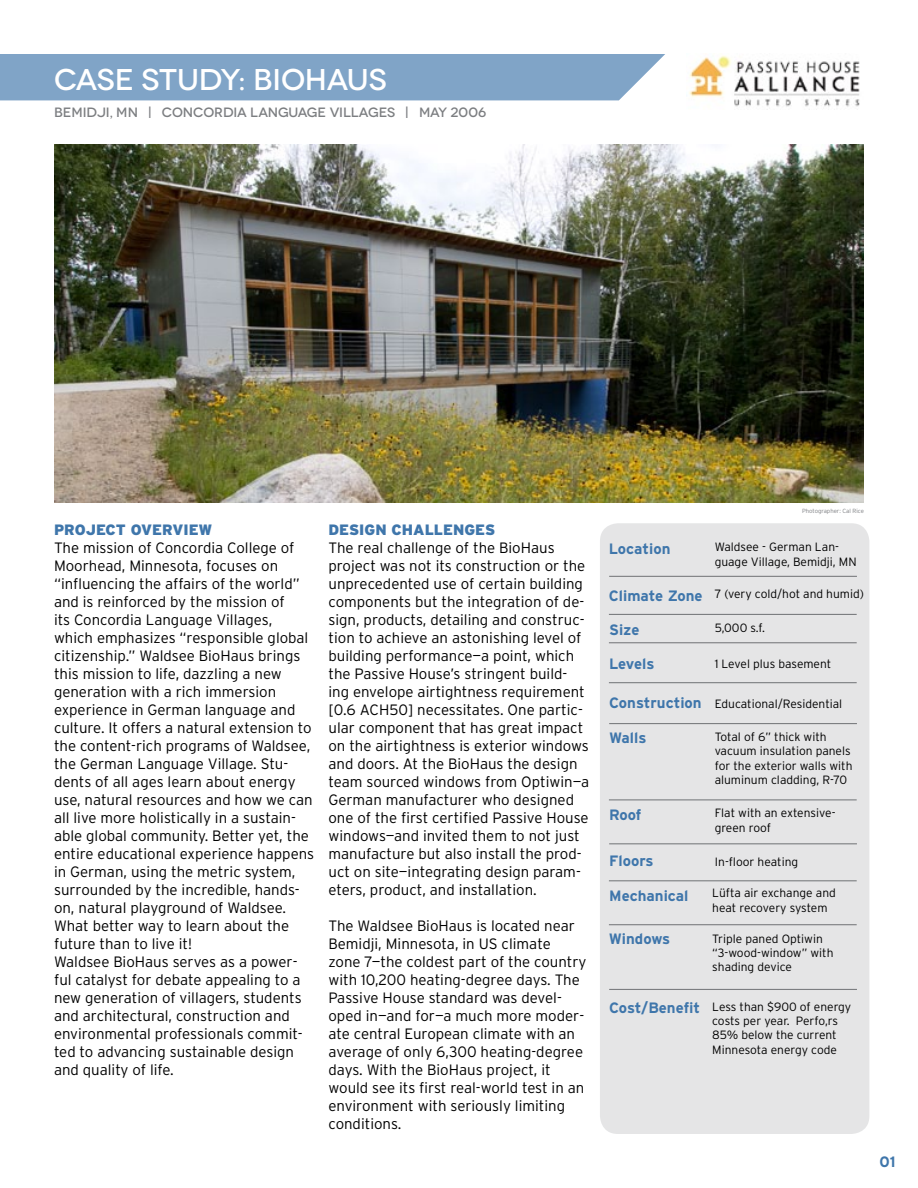
<style>
.page{position:relative;width:918px;height:1188px;background:#fff}
.page>*{position:absolute;margin:0;border:0;box-sizing:border-box;transform-origin:0 0}
.t1{font:500 30px "Novecentowide";letter-spacing:-.01em;color:#fff}
.t2{font:300 15px/18px "Interstate";color:#000}
.t3{font:700 15px "Interstate";color:#3f76ab}
.t4{font:900 15px "Interstate";color:#3f76ab}
.t5{font:500 13.5px "Novecentowide";letter-spacing:-.005em;color:#7c7e81}
.t6{font:300 12px/14.4px "Interstate";color:#000}
.t7{font:300 6px "Interstate";color:#7c7e81}
</style>
<div class="page">
<img style="left:689px;top:55px;width:171px;height:55px">
<div style="left:0;top:54px;width:665px;height:46px;background:#80a4c7"></div>
<div style="left:600px;top:523px;width:269px;height:611px;background:#e5e5e6;border-radius:18px"></div>
<img style="left:54px;top:144px;width:810px;height:358px">
<hr style="left:609px;top:576px;width:248px;height:1px;background:#7c7e81">
<hr style="left:609px;top:614px;width:248px;height:1px;background:#7c7e81">
<hr style="left:609px;top:682px;width:248px;height:1px;background:#7c7e81">
<hr style="left:609px;top:723px;width:248px;height:1px;background:#7c7e81">
<hr style="left:609px;top:799px;width:248px;height:1px;background:#7c7e81">
<hr style="left:609px;top:843px;width:248px;height:1px;background:#7c7e81">
<hr style="left:609px;top:880px;width:248px;height:1px;background:#7c7e81">
<hr style="left:609px;top:924px;width:248px;height:1px;background:#7c7e81">
<hr style="left:609px;top:989px;width:248px;height:1px;background:#7c7e81">
<hr style="left:609px;top:642px;width:248px;height:1px;background:#7c7e81">
<h1 class="t1" style="left:54px;top:61px;width:334px">CASE STUDY: BIOHAUS</h1>
<p class="t5" style="left:54px;top:104px;width:434px">BEMIDJI, MN | CONCORDIA LANGUAGE VILLAGES | MAY 2006</p>
<p class="t4" style="left:54px;top:521px;width:160px">PROJECT OVERVIEW</p>
<p class="t2" style="left:54px;top:539px;width:262px">The mission of Concordia College of Moorhead, Minnesota, focuses on “influencing the affairs of the world” and is reinforced by the mission of<br>its Concordia Language Villages, which emphasizes “responsible global citizenship.” Waldsee BioHaus brings this mission to life, dazzling a new generation with a rich immersion experience in German language and culture. It offers a natural extension to the content-rich programs of Waldsee, the German Language Village. Stu&shy;dents of all ages learn about energy use, natural resources and how we can all live more holistically in a sustain&shy;able global community. Better yet, the entire educational experience happens in German, using the metric system, surrounded by the incredible, hands&shy;on, natural playground of Waldsee.<br>What better way to learn about the future than to live it!<br>Waldsee BioHaus serves as a power&shy;ful catalyst for debate appealing to a new generation of villagers, students and architectural, construction and environmental professionals commit&shy;ted to advancing sustainable design and quality of life.</p>
<p class="t4" style="left:328px;top:521px;width:168px">DESIGN CHALLENGES</p>
<p class="t2" style="left:328px;top:539px;width:262px">The real challenge of the BioHaus project was not its construction or the unprecedented use of certain building components but the integration of de&shy;sign, products, detailing and construc&shy;tion to achieve an astonishing level of building performance—a point, which the Passive House’s stringent build&shy;ing envelope airtightness requirement [0.6 ACH50] necessitates. One partic&shy;ular component that has great impact on the airtightness is exterior windows and doors. At the BioHaus the design team sourced windows from Optiwin—a German manufacturer who designed one of the first certified Passive House windows—and invited them to not just manufacture but also install the prod&shy;uct on site—integrating design param&shy;eters, product, and installation.</p>
<p class="t2" style="left:328px;top:917px;width:260px">The Waldsee BioHaus is located near Bemidji, Minnesota, in US climate zone 7—the coldest part of the country with 10,200 heating-degree days. The Passive House standard was devel&shy;oped in—and for—a much more moder&shy;ate central European climate with an average of only 6,300 heating-degree days. With the BioHaus project, it would see its first real-world test in an environment with seriously limiting conditions.</p>
<p class="t7" style="left:802px;top:507px;width:63px">Photographer: Cal Rice</p>
<p class="t3" style="left:609px;top:540px;width:63px">Location</p>
<p class="t3" style="left:609px;top:587px;width:95px">Climate Zone</p>
<p class="t3" style="left:609px;top:621px;width:32px">Size</p>
<p class="t3" style="left:609px;top:655px;width:47px">Levels</p>
<p class="t3" style="left:609px;top:694px;width:94px">Construction</p>
<p class="t3" style="left:609px;top:730px;width:39px">Walls</p>
<p class="t3" style="left:609px;top:806px;width:34px">Roof</p>
<p class="t3" style="left:609px;top:852px;width:46px">Floors</p>
<p class="t3" style="left:609px;top:887px;width:81px">Mechanical</p>
<p class="t3" style="left:609px;top:930px;width:63px">Windows</p>
<p class="t3" style="left:609px;top:999px;width:92px">Cost/Benefit</p>
<p class="t6" style="left:715px;top:540px;width:144px">Waldsee - German Lan&shy;guage Village, Bemidji, MN</p>
<p class="t6" style="left:715px;top:587px;width:151px">7 (very cold/hot and humid)</p>
<p class="t6" style="left:715px;top:621px;width:52px">5,000 s.f.</p>
<p class="t6" style="left:715px;top:656px;width:118px">1 Level plus basement</p>
<p class="t6" style="left:715px;top:696px;width:129px">Educational/Residential</p>
<p class="t6" style="left:715px;top:730px;width:139px">Total of 6” thick with vacuum insulation panels for the exterior walls with aluminum cladding, R-70</p>
<p class="t6" style="left:715px;top:806px;width:122px">Flat with an extensive&shy;green roof</p>
<p class="t6" style="left:715px;top:854px;width:85px">In-floor heating</p>
<p class="t6" style="left:712px;top:886px;width:125px">Lüfta air exchange and heat recovery system</p>
<p class="t6" style="left:712px;top:931px;width:123px">Triple paned Optiwin “3-wood-window” with shading device</p>
<p class="t6" style="left:712px;top:999px;width:141px">Less than $900 of energy costs per year. Perfo,rs<br>85% below the current<br>Minnesota energy code</p>
<p class="t3" style="left:880px;top:1153px;width:18px">01</p>
</div>
